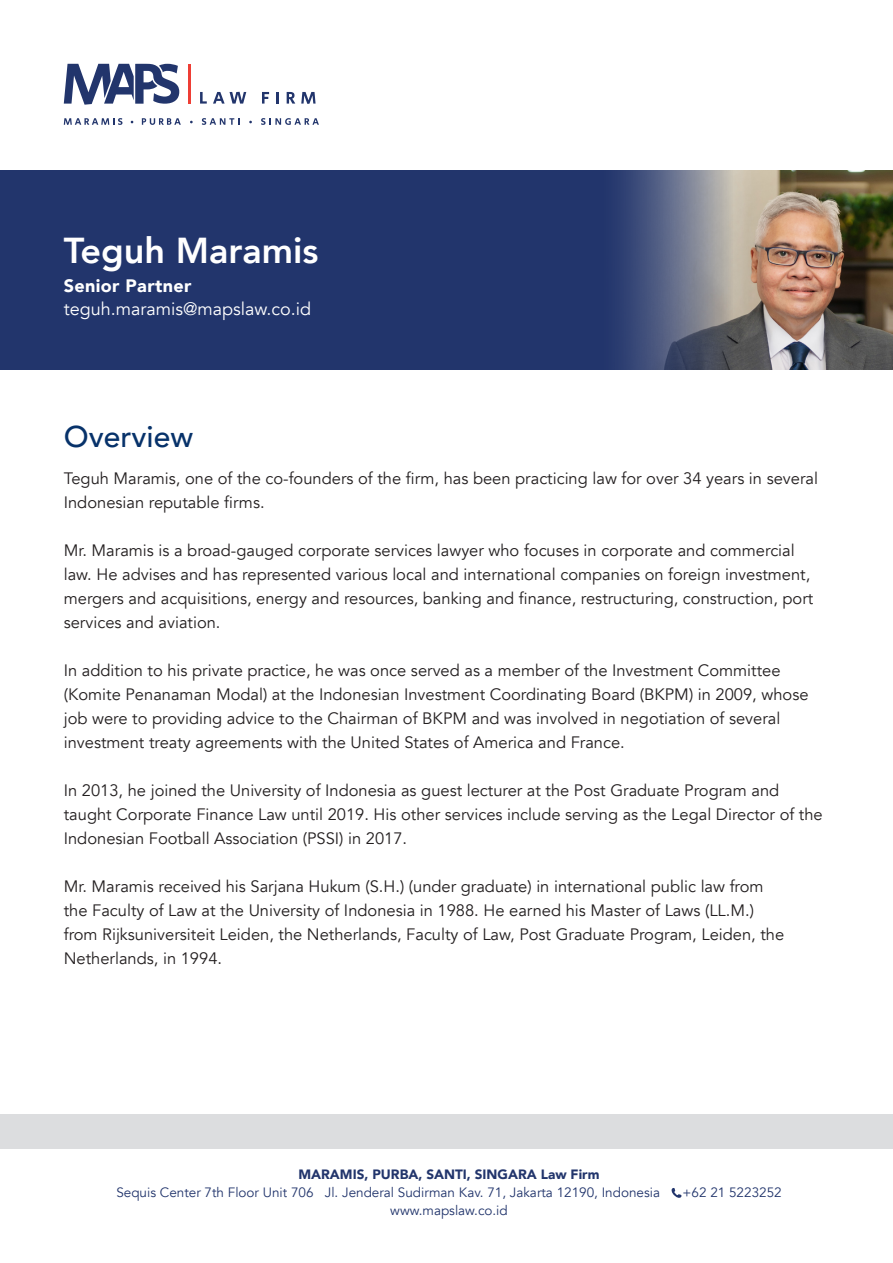
<style>
.page{position:relative;width:893px;height:1263px;background:#fff}
.page>*{position:absolute;margin:0;border:0;box-sizing:border-box;transform-origin:0 0}
.t1{font:800 36px "Avenir";color:#fff}
.t2{font:500 30px "Avenir";color:#07326a}
.t3{font:18px "Avenir";color:#fff}
.t4{font:900 18px "Avenir";letter-spacing:.02em;color:#fff}
.t5{font:16.5px/24px "Avenir";color:#231f20}
.t6{font:13.5px "Avenir";color:#22356c}
.t7{font:900 13.5px "Avenir";color:#22356c}
</style>
<div class="page">
<svg style="left:202px;top:118px;width:38px;height:7px"></svg>
<svg style="left:261px;top:118px;width:58px;height:7px"></svg>
<svg style="left:64px;top:118px;width:58px;height:7px"></svg>
<svg style="left:142px;top:118px;width:39px;height:7px"></svg>
<hr style="left:188px;top:64px;width:3px;height:40px;background:#ee3e35">
<svg style="left:200px;top:92px;width:7px;height:12px"></svg>
<svg style="left:213px;top:92px;width:33px;height:12px"></svg>
<svg style="left:262px;top:92px;width:7px;height:12px"></svg>
<svg style="left:276px;top:92px;width:3px;height:12px"></svg>
<svg style="left:287px;top:92px;width:8px;height:12px"></svg>
<svg style="left:301px;top:92px;width:15px;height:12px"></svg>
<svg style="left:64px;top:64px;width:115px;height:41px"></svg>
<div style="left:0;top:1114px;width:893px;height:34px;background:#dcdddf"></div>
<svg style="left:672px;top:1188px;width:9px;height:10px"></svg>
<div style="left:0;top:170px;width:893px;height:199px;background:#22356c"></div>
<img style="left:732px;top:170px;width:161px;height:199px">
<svg style="left:621px;top:170px;width:111px;height:199px;background:#656d86"></svg>
<p class="t1" style="left:64px;top:222px;width:256px">Teguh Maramis</p>
<p class="t4" style="left:64px;top:271px;width:129px">Senior Partner</p>
<p class="t3" style="left:64px;top:298px;width:249px">teguh.maramis@mapslaw.co.id</p>
<p class="t2" style="left:64px;top:410px;width:131px">Overview</p>
<p class="t5" style="left:64px;top:466px;width:756px">Teguh Maramis, one of the co-founders of the firm, has been practicing law for over 34 years in several<br>Indonesian reputable firms.</p>
<p class="t5" style="left:64px;top:538px;width:751px">Mr. Maramis is a broad-gauged corporate services lawyer who focuses in corporate and commercial law. He advises and has represented various local and international companies on foreign investment, mergers and acquisitions, energy and resources, banking and finance, restructuring, construction, port services and aviation.</p>
<p class="t5" style="left:64px;top:658px;width:746px">In addition to his private practice, he was once served as a member of the Investment Committee (Komite Penanaman Modal) at the Indonesian Investment Coordinating Board (BKPM) in 2009, whose job were to providing advice to the Chairman of BKPM and was involved in negotiation of several investment treaty agreements with the United States of America and France.</p>
<p class="t5" style="left:64px;top:778px;width:760px">In 2013, he joined the University of Indonesia as guest lecturer at the Post Graduate Program and taught Corporate Finance Law until 2019. His other services include serving as the Legal Director of the<br>Indonesian Football Association (PSSI) in 2017.</p>
<p class="t5" style="left:64px;top:874px;width:722px">Mr. Maramis received his Sarjana Hukum (S.H.) (under graduate) in international public law from the Faculty of Law at the University of Indonesia in 1988. He earned his Master of Laws (LL.M.) from Rijksuniversiteit Leiden, the Netherlands, Faculty of Law, Post Graduate Program, Leiden, the Netherlands, in 1994.</p>
<p class="t7" style="left:298px;top:1163px;width:303px">MARAMIS, PURBA, SANTI, SINGARA Law Firm</p>
<p class="t6" style="left:116px;top:1184px;width:545px">Sequis Center 7th Floor Unit 706 Jl. Jenderal Sudirman Kav. 71, Jakarta 12190, Indonesia</p>
<p class="t6" style="left:683px;top:1184px;width:101px">+62 21 5223252</p>
<p class="t6" style="left:390px;top:1202px;width:119px">www.mapslaw.co.id</p>
</div>
